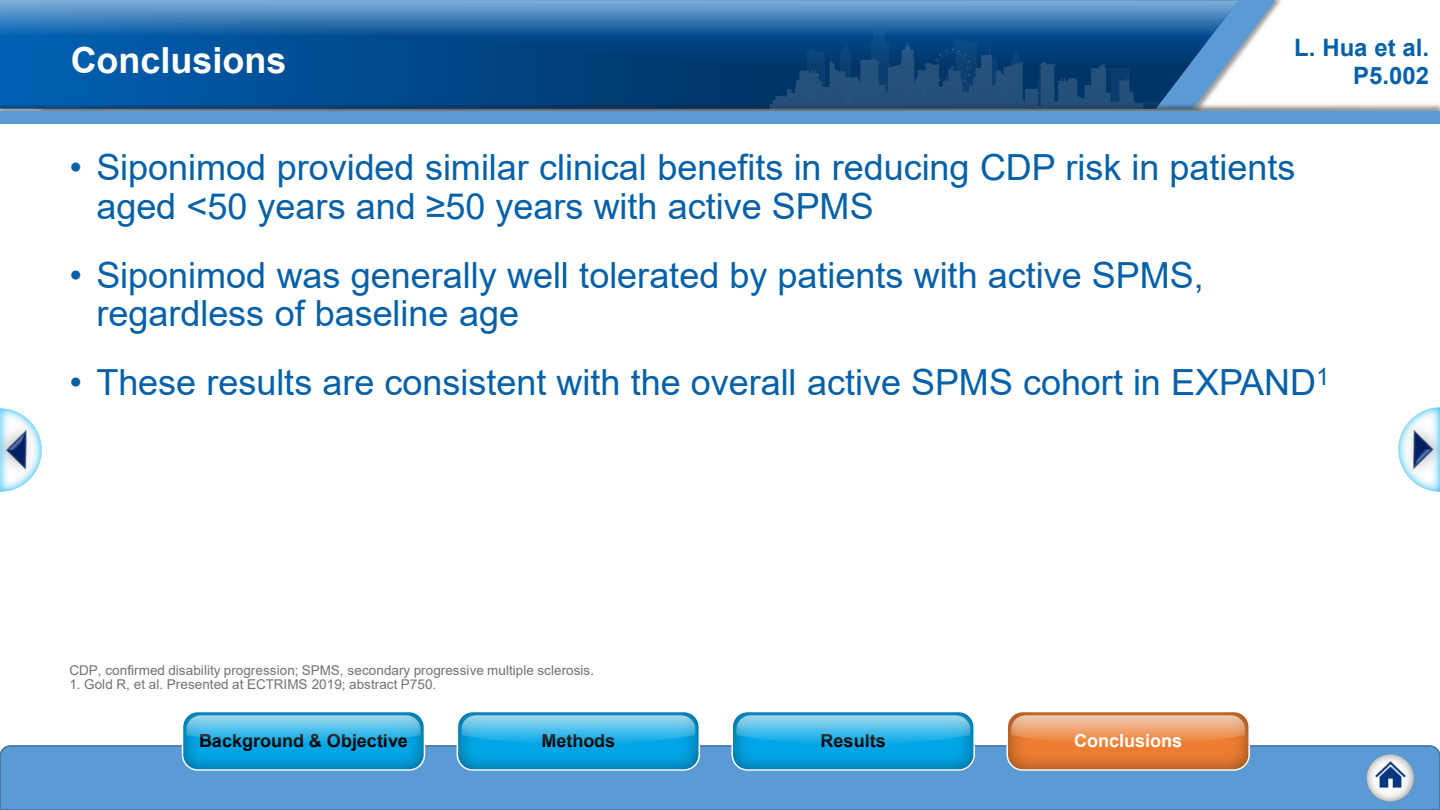
<style>
.page{position:relative;width:1440px;height:810px;background:#fff}
.page>*{position:absolute;margin:0;border:0;box-sizing:border-box;transform-origin:0 0}
.t1{font:36px/38.8px "Arial";color:#0460a9}
.t2{font:700 36px "Arial";color:#fff}
.t3{font:700 24px/28.8px "Arial";color:#0460a9;text-align:right}
.t4{font:700 18px "Arial";color:#000}
.t5{font:700 18px "Arial";color:#fff}
.t6{font:13.5px "Arial";letter-spacing:.005em;color:#767171}
</style>
<div class="page">
<div style="left:0;top:745px;width:1440px;height:65px;background:#5b9bd5"></div>
<img style="left:0;top:408px;width:19px;height:84px">
<img style="left:0;top:411px;width:42px;height:76px">
<img style="left:1421px;top:408px;width:19px;height:84px">
<img style="left:1398px;top:412px;width:42px;height:76px">
<img style="left:1367px;top:754px;width:47px;height:48px">
<img style="left:1373px;top:758px;width:34px;height:33px">
<svg style="left:1239px;top:0;width:37px;height:58px"></svg>
<svg style="left:0;top:36px;width:1239px;height:65px;background:#085192"></svg>
<img style="left:0;top:101px;width:1440px;height:11px">
<div style="left:0;top:112px;width:1440px;height:12px;background:#5b9bd5"></div>
<img style="left:770px;top:36px;width:398px;height:73px">
<svg style="left:0;top:0;width:1239px;height:36px;background:#4180b8"></svg>
<img style="left:1007px;top:714px;width:242px;height:56px">
<div style="left:1007px;top:711px;width:243px;height:60px;border:2px solid #fff;border-radius:15px"></div>
<svg style="left:1011px;top:715px;width:234px;height:29px;background:#eca16e"></svg>
<img style="left:732px;top:714px;width:242px;height:56px">
<div style="left:731px;top:711px;width:244px;height:60px;border:2px solid #fff;border-radius:15px"></div>
<svg style="left:736px;top:715px;width:234px;height:29px;background:#4ebde8"></svg>
<img style="left:457px;top:714px;width:242px;height:56px">
<div style="left:457px;top:711px;width:243px;height:60px;border:2px solid #fff;border-radius:15px"></div>
<svg style="left:462px;top:715px;width:233px;height:29px;background:#4ebde9"></svg>
<img style="left:182px;top:714px;width:243px;height:56px">
<div style="left:182px;top:711px;width:243px;height:60px;border:2px solid #fff;border-radius:15px"></div>
<svg style="left:186px;top:715px;width:234px;height:29px;background:#4ebde8"></svg>
<p class="t2" style="left:71px;top:35px;width:217px">Conclusions</p>
<p class="t3" style="left:1294px;top:33px;width:136px">L. Hua et al.<br>P5.002</p>
<p class="t1" style="left:96px;top:148px;width:1201px;text-indent:-27px">• Siponimod provided similar clinical benefits in reducing CDP risk in patients aged &lt;50 years and ≥50 years with active SPMS</p>
<p class="t1" style="left:96px;top:255px;width:1109px;text-indent:-27px">• Siponimod was generally well tolerated by patients with active SPMS, regardless of baseline age</p>
<p class="t1" style="left:69px;top:363px;width:1261px">• These results are consistent with the overall active SPMS cohort in EXPAND<sup>1</sup></p>
<p class="t6" style="left:69px;top:661px;width:526px">CDP, confirmed disability progression; SPMS, secondary progressive multiple sclerosis.</p>
<p class="t6" style="left:69px;top:675px;width:369px">1. Gold R, et al. Presented at ECTRIMS 2019; abstract P750.</p>
<p class="t4" style="left:199px;top:728px;width:210px">Background &amp; Objective</p>
<p class="t4" style="left:541px;top:728px;width:75px">Methods</p>
<p class="t4" style="left:821px;top:728px;width:67px">Results</p>
<p class="t5" style="left:1074px;top:728px;width:110px">Conclusions</p>
</div>
